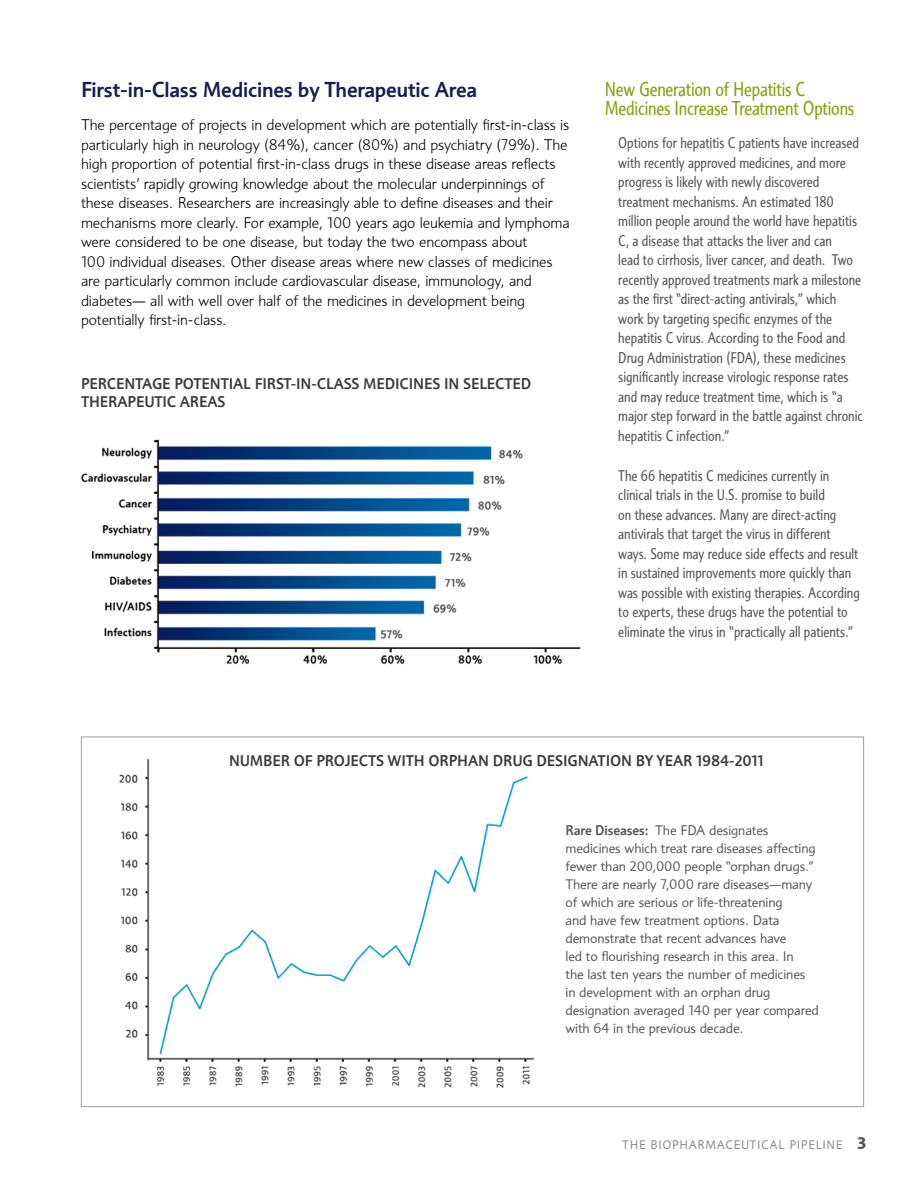
<style>
.page{position:relative;width:918px;height:1188px;background:#fff}
.page>*{position:absolute;margin:0;border:0;box-sizing:border-box;transform-origin:0 0}
.t1{font:500 21px "Informa";letter-spacing:-.01em;color:#151e57}
.t2{font:condensed 19.5px/19.5px "Informa";letter-spacing:-.01em;color:#84a311}
.t3{font:condensed 15px/19.5px "Informa";color:#565656}
.t4{font:300 15px/19.5px "Informa";letter-spacing:-.01em;color:#000}
.t5{font:500 15px/18px "Informa";letter-spacing:-.01em;color:#3b3b3a}
.t6{font:13.5px/18px "Informa";letter-spacing:-.01em;color:#565656}
.t7{font:12px "Informa";letter-spacing:.05em;color:#878786}
.s1{font-weight:500}
.s2{font-weight:700;font-size:16.5px;color:#565656}
</style>
<div class="page">
<img style="left:81px;top:439px;width:500px;height:226px">
<img style="left:119px;top:758px;width:416px;height:330px">
<h1 class="t1" style="left:81px;top:77px;width:398px">FIRST-IN-CLASS MEDICINES BY THERAPEUTIC AREA</h1>
<p class="t4" style="left:81px;top:115px;width:490px">The percentage of projects in development which are potentially first-in-class is particularly high in neurology (84%), cancer (80%) and psychiatry (79%). The high proportion of potential first-in-class drugs in these disease areas reflects scientists’ rapidly growing knowledge about the molecular underpinnings of these diseases. Researchers are increasingly able to define diseases and their mechanisms more clearly. For example, 100 years ago leukemia and lymphoma were considered to be one disease, but today the two encompass about<br>100 individual diseases. Other disease areas where new classes of medicines are particularly common include cardiovascular disease, immunology, and diabetes— all with well over half of the medicines in development being potentially first-in-class.</p>
<p class="t5" style="left:81px;top:375px;width:452px">PERCENTAGE POTENTIAL FIRST-IN-CLASS MEDICIN ES IN SELECTED<br>THERAPEUTIC AREAS</p>
<h2 class="t2" style="left:605px;top:79px;width:251px">New Generation of Hepatitis C<br>Medicines Increase Treatment Options</h2>
<p class="t3" style="left:618px;top:133px;width:246px">Options for hepatitis C patients have increased with recently approved medicines, and more progress is likely with newly discovered treatment mechanisms. An estimated 180 million people around the world have hepatitis C, a disease that attacks the liver and can<br>lead to cirrhosis, liver cancer, and death. Two recently approved treatments mark a milestone as the first “direct-acting antivirals,” which work by targeting specific enzymes of the hepatitis C virus. According to the Food and Drug Administration (FDA), these medicines significantly increase virologic response rates and may reduce treatment time, which is “a major step forward in the battle against chronic hepatitis C infection.”</p>
<p class="t3" style="left:618px;top:466px;width:243px">The 66 hepatitis C medicines currently in clinical trials in the U.S. promise to build<br>on these advances. Many are direct-acting antivirals that target the virus in different ways. Some may reduce side effects and result in sustained improvements more quickly than was possible with existing therapies. According to experts, these drugs have the potential to eliminate the virus in “practically all patients.”</p>
<p class="t5" style="left:229px;top:752px;width:536px">NUMBER OF PROJECTS WITH ORPHAN DRUG DESIGNATION BY YEAR 1984-2011</p>
<p class="t6" style="left:566px;top:821px;width:255px"><span class="s1">RARE DISEASES:</span> The FDA designates medicines which treat rare diseases affecting fewer than 200,000 people “orphan drugs.” There are nearly 7,000 rare diseases—many of which are serious or life-threatening<br>and have few treatment options. Data demonstrate that recent advances have<br>led to flourishing research in this area. In<br>the last ten years the number of medicines<br>in development with an orphan drug designation averaged 140 per year compared with 64 in the previous decade.</p>
<p class="t7" style="left:622px;top:1138px;width:246px">The Biopharmaceutical Pipeline <span class="s2">3</span></p>
</div>
